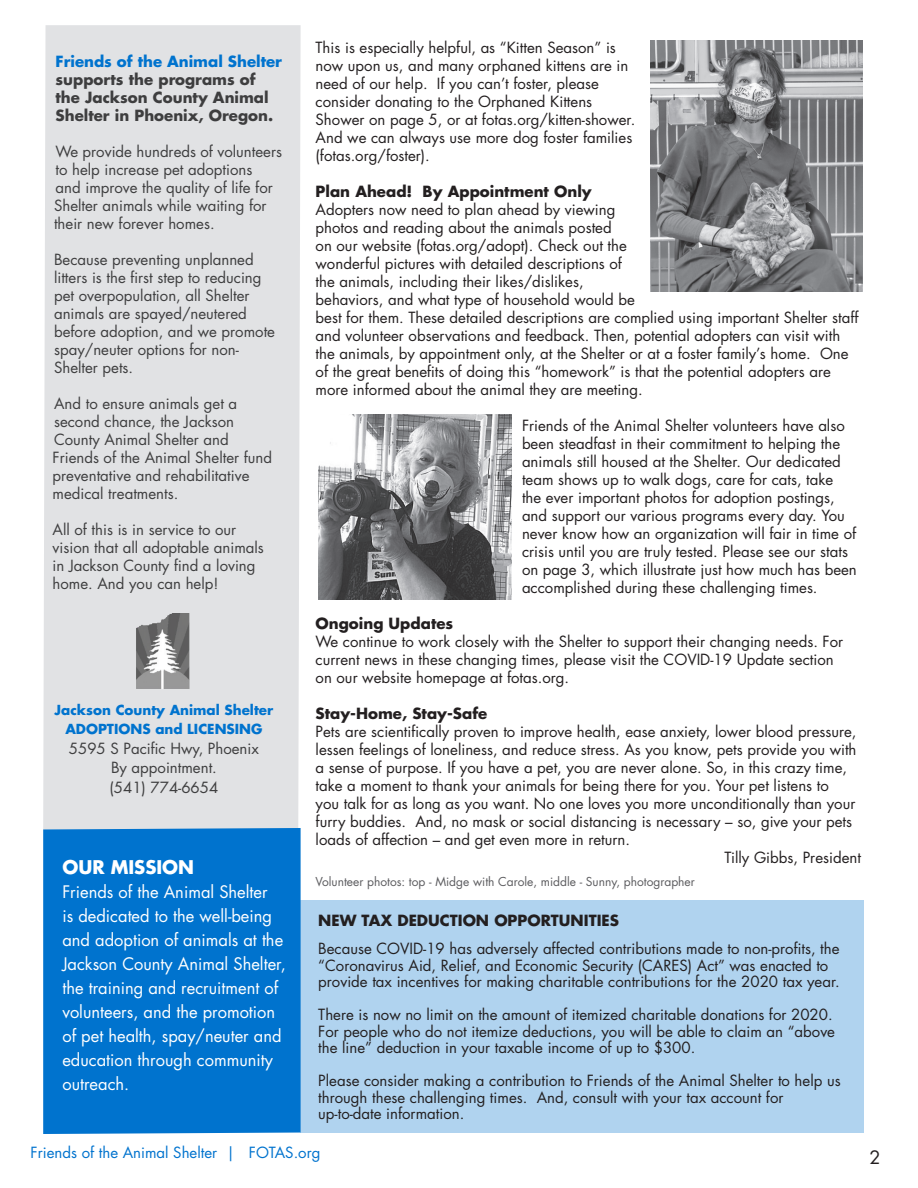
<style>
.page{position:relative;width:918px;height:1188px;background:#fff}
.page>*{position:absolute;margin:0;border:0;box-sizing:border-box;transform-origin:0 0}
.t1{font:700 18.3px "Futura Std";color:#fff}
.t2{font:18px "Futura Std";color:#231f20}
.t3{font:16.8px/24px "Futura Std";color:#fff}
.t4{font:15px/18px "Futura Std";color:#231f20}
.t5{font:15px/18px "Futura Std";color:#3e3e3f}
.t6{font:700 15px/18px "Futura Std";color:#3e3e3f}
.t7{font:700 15px "Futura Std";color:#231f20}
.t8{font:15px "Futura Std";color:#0073ce}
.t9{font:700 13.5px "Futura Std";color:#0073ce}
.t10{font:12px "Futura Std";color:#5c5c5f}
.s1{color:#0073ce}
</style>
<div class="page">
<div style="left:301px;top:900px;width:563px;height:233px;background:#b0d3ef"></div>
<div style="left:43px;top:25px;width:258px;height:803px;background:#e1e2e4"></div>
<img style="left:136px;top:613px;width:54px;height:77px">
<div style="left:43px;top:828px;width:258px;height:306px;background:#0073ce"></div>
<img style="left:650px;top:40px;width:212px;height:252px">
<img style="left:319px;top:414px;width:192px;height:185px">
<p class="t6" style="left:56px;top:52px;width:228px"><span class="s1">Friends of the Animal Shelter </span>supports the programs of the Jackson County Animal<br>Shelter in Phoenix, Oregon.</p>
<p class="t5" style="left:54px;top:142px;width:230px">We provide hundreds of volunteers to help increase pet adoptions<br>and improve the quality of life for<br>Shelter animals while waiting for their new forever homes.</p>
<p class="t5" style="left:54px;top:250px;width:223px">Because preventing unplanned litters is the first step to reducing pet overpopulation, all Shelter animals are spayed/neutered before adoption, and we promote spay/neuter options for non-<br>Shelter pets.</p>
<p class="t5" style="left:53px;top:394px;width:221px">And to ensure animals get a second chance, the Jackson<br>County Animal Shelter and<br>Friends of the Animal Shelter fund preventative and rehabilitative medical treatments.</p>
<p class="t5" style="left:53px;top:520px;width:213px">All of this is in service to our vision that all adoptable animals in Jackson County find a loving home. And you can help!</p>
<p class="t9" style="left:55px;top:701px;width:220px">Jackson County Animal Shelter</p>
<p class="t9" style="left:65px;top:720px;width:199px">ADOPTIONS and LICENSING</p>
<p class="t5" style="left:69px;top:739px;width:192px">5595 S Pacific Hwy, Phoenix</p>
<p class="t5" style="left:111px;top:759px;width:107px">By appointment.</p>
<p class="t5" style="left:110px;top:778px;width:110px">(541) 774-6654</p>
<p class="t1" style="left:62px;top:855px;width:133px">OUR MISSION</p>
<p class="t3" style="left:62px;top:880px;width:207px">Friends of the Animal Shelter</p>
<p class="t3" style="left:62px;top:904px;width:211px">is dedicated to the well-being</p>
<p class="t3" style="left:62px;top:928px;width:225px">and adoption of animals at the<br>Jackson County Animal Shelter,</p>
<p class="t3" style="left:62px;top:976px;width:221px">the training and recruitment of volunteers, and the promotion of pet health, spay/neuter and education through community outreach.</p>
<p class="t4" style="left:316px;top:38px;width:314px">This is especially helpful, as “Kitten Season” is now upon us, and many orphaned kittens are in need of our help. If you can’t foster, please</p>
<p class="t4" style="left:316px;top:92px;width:278px">consider donating to the Orphaned Kittens</p>
<p class="t4" style="left:316px;top:110px;width:321px">Shower on page 5, or at fotas.org/kitten-shower.<br>And we can always use more dog foster families</p>
<p class="t4" style="left:316px;top:146px;width:116px">(fotas.org/foster).</p>
<p class="t7" style="left:316px;top:181px;width:278px">Plan Ahead! By Appointment Only</p>
<p class="t4" style="left:316px;top:200px;width:301px">Adopters now need to plan ahead by viewing photos and reading about the animals posted</p>
<p class="t4" style="left:316px;top:236px;width:313px">on our website (fotas.org/adopt). Check out the</p>
<p class="t4" style="left:316px;top:254px;width:308px">wonderful pictures with detailed descriptions of the animals, including their likes/dislikes,</p>
<p class="t4" style="left:316px;top:290px;width:545px">behaviors, and what type of household would be<br>best for them. These detailed descriptions are complied using important Shelter staff and volunteer observations and feedback. Then, potential adopters can visit with the animals, by appointment only, at the Shelter or at a foster family’s home. One of the great benefits of doing this “homework” is that the potential adopters are more informed about the animal they are meeting.</p>
<p class="t4" style="left:522px;top:416px;width:336px">Friends of the Animal Shelter volunteers have also been steadfast in their commitment to helping the animals still housed at the Shelter. Our dedicated team shows up to walk dogs, care for cats, take<br>the ever important photos for adoption postings, and support our various programs every day. You never know how an organization will fair in time of crisis until you are truly tested. Please see our stats on page 3, which illustrate just how much has been accomplished during these challenging times.</p>
<p class="t7" style="left:316px;top:613px;width:139px">Ongoing Updates</p>
<p class="t4" style="left:316px;top:632px;width:529px">We continue to work closely with the Shelter to support their changing needs. For current news in these changing times, please visit the COVID-19 Update section</p>
<p class="t4" style="left:316px;top:668px;width:255px">on our website homepage at fotas.org.</p>
<p class="t7" style="left:316px;top:703px;width:173px">Stay-Home, Stay-Safe</p>
<p class="t4" style="left:316px;top:722px;width:542px">Pets are scientifically proven to improve health, ease anxiety, lower blood pressure, lessen feelings of loneliness, and reduce stress. As you know, pets provide you with a sense of purpose. If you have a pet, you are never alone. So, in this crazy time, take a moment to thank your animals for being there for you. Your pet listens to<br>you talk for as long as you want. No one loves you more unconditionally than your furry buddies. And, no mask or social distancing is necessary – so, give your pets loads of affection – and get even more in return.</p>
<p class="t4" style="left:725px;top:848px;width:138px">Tilly Gibbs, President</p>
<p class="t10" style="left:316px;top:874px;width:381px">Volunteer photos: top - Midge with Carole, middle - Sunny, photographer</p>
<p class="t7" style="left:318px;top:910px;width:302px">NEW TAX DEDUCTION OPPORTUNITIES</p>
<p class="t4" style="left:318px;top:940px;width:523px;line-height:16.5px">Because COVID-19 has adversely affected contributions made to non-profits, the “Coronavirus Aid, Relief, and Economic Security (CARES) Act” was enacted to provide tax incentives for making charitable contributions for the 2020 tax year.</p>
<p class="t4" style="left:318px;top:1006px;width:518px;line-height:16.5px">There is now no limit on the amount of itemized charitable donations for 2020.<br>For people who do not itemize deductions, you will be able to claim an “above the line” deduction in your taxable income of up to $300.</p>
<p class="t4" style="left:318px;top:1072px;width:524px;line-height:16.5px">Please consider making a contribution to Friends of the Animal Shelter to help us through these challenging times. And, consult with your tax account for</p>
<p class="t4" style="left:318px;top:1105px;width:148px">up-to-date information.</p>
<p class="t8" style="left:31px;top:1143px;width:291px">Friends of the Animal Shelter | FOTAS.org</p>
<p class="t2" style="left:869px;top:1146px;width:13px">2</p>
</div>
